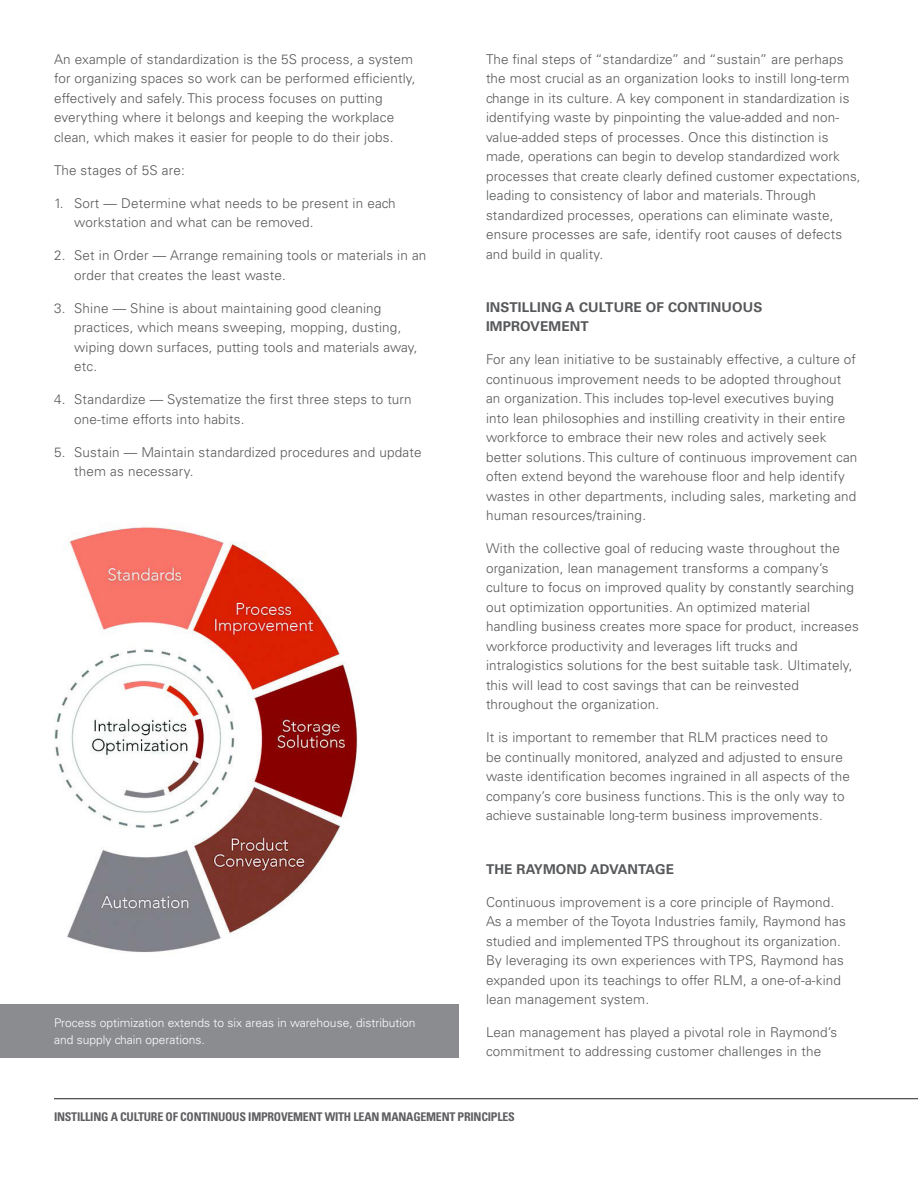
<style>
.page{position:relative;width:918px;height:1188px;background:#fff}
.page>*{position:absolute;margin:0;border:0;box-sizing:border-box;transform-origin:0 0}
.t1{font:300 13.5px/19.5px "Univers LT Std";letter-spacing:.01em;color:#57585a}
.t2{font:700 13.5px/19.5px "Univers LT Std";letter-spacing:.01em;color:#57585a}
.t3{font:300 12px/16.5px "Univers LT Std";color:#fff}
.t4{font:700 condensed 12px "Univers LT Std";letter-spacing:-.02em;color:#5f5f62}
</style>
<div class="page">
<img style="left:54px;top:527px;width:304px;height:425px">
<hr style="left:54px;top:1098px;width:864px;height:1px;background:#231f20">
<div style="left:0;top:1004px;width:459px;height:54px;background:#8a8c8f"></div>
<p class="t1" style="left:54px;top:49px;width:363px">An example of standardization is the 5S process, a system for organizing spaces so work can be performed efficiently, effectively and safely. This process focuses on putting everything where it belongs and keeping the workplace clean, which makes it easier for people to do their jobs.</p>
<p class="t1" style="left:54px;top:160px;width:132px">The stages of 5S are:</p>
<p class="t1" style="left:74px;top:193px;width:323px;text-indent:-20px">1. Sort — Determine what needs to be present in each workstation and what can be removed.</p>
<p class="t1" style="left:74px;top:246px;width:354px;text-indent:-20px">2. Set in Order — Arrange remaining tools or materials in an order that creates the least waste.</p>
<p class="t1" style="left:74px;top:298px;width:345px;text-indent:-20px">3. Shine — Shine is about maintaining good cleaning practices, which means sweeping, mopping, dusting, wiping down surfaces, putting tools and materials away, etc.</p>
<p class="t1" style="left:74px;top:390px;width:339px;text-indent:-20px">4. Standardize — Systematize the first three steps to turn one-time efforts into habits.</p>
<p class="t1" style="left:74px;top:442px;width:349px;text-indent:-20px">5. Sustain — Maintain standardized procedures and update them as necessary.</p>
<p class="t3" style="left:54px;top:1015px;width:363px">Process optimization extends to six areas in warehouse, distribution and supply chain operations.</p>
<p class="t1" style="left:486px;top:49px;width:376px">The final steps of “standardize” and “sustain” are perhaps the most crucial as an organization looks to instill long-term change in its culture. A key component in standardization is identifying waste by pinpointing the value-added and non&shy;value-added steps of processes. Once this distinction is made, operations can begin to develop standardized work processes that create clearly defined customer expectations, leading to consistency of labor and materials. Through standardized processes, operations can eliminate waste, ensure processes are safe, identify root causes of defects and build in quality.</p>
<p class="t2" style="left:486px;top:298px;width:278px">INSTILLING A CULTURE OF CONTINUOUS<br>IMPROVEMENT</p>
<p class="t1" style="left:486px;top:350px;width:373px">For any lean initiative to be sustainably effective, a culture of continuous improvement needs to be adopted throughout an organization. This includes top-level executives buying into lean philosophies and instilling creativity in their entire workforce to embrace their new roles and actively seek better solutions. This culture of continuous improvement can often extend beyond the warehouse floor and help identify wastes in other departments, including sales, marketing and human resources/training.</p>
<p class="t1" style="left:486px;top:539px;width:374px">With the collective goal of reducing waste throughout the organization, lean management transforms a company’s culture to focus on improved quality by constantly searching out optimization opportunities. An optimized material handling business creates more space for product, increases workforce productivity and leverages lift trucks and intralogistics solutions for the best suitable task. Ultimately, this will lead to cost savings that can be reinvested throughout the organization.</p>
<p class="t1" style="left:486px;top:728px;width:365px">It is important to remember that RLM practices need to<br>be continually monitored, analyzed and adjusted to ensure waste identification becomes ingrained in all aspects of the company’s core business functions. This is the only way to achieve sustainable long-term business improvements.</p>
<p class="t2" style="left:486px;top:859px;width:189px">THE RAYMOND ADVANTAGE</p>
<p class="t1" style="left:486px;top:892px;width:361px">Continuous improvement is a core principle of Raymond.<br>As a member of the Toyota Industries family, Raymond has studied and implemented TPS throughout its organization.<br>By leveraging its own experiences with TPS, Raymond has expanded upon its teachings to offer RLM, a one-of-a-kind lean management system.</p>
<p class="t1" style="left:486px;top:1022px;width:353px">Lean management has played a pivotal role in Raymond’s commitment to addressing customer challenges in the</p>
<p class="t4" style="left:54px;top:1109px;width:462px">INSTILLING A CULTURE OF CONTINUOUS IMPROVEMENT WITH LEAN MANAGEMENT PRINCIPLES</p>
</div>
